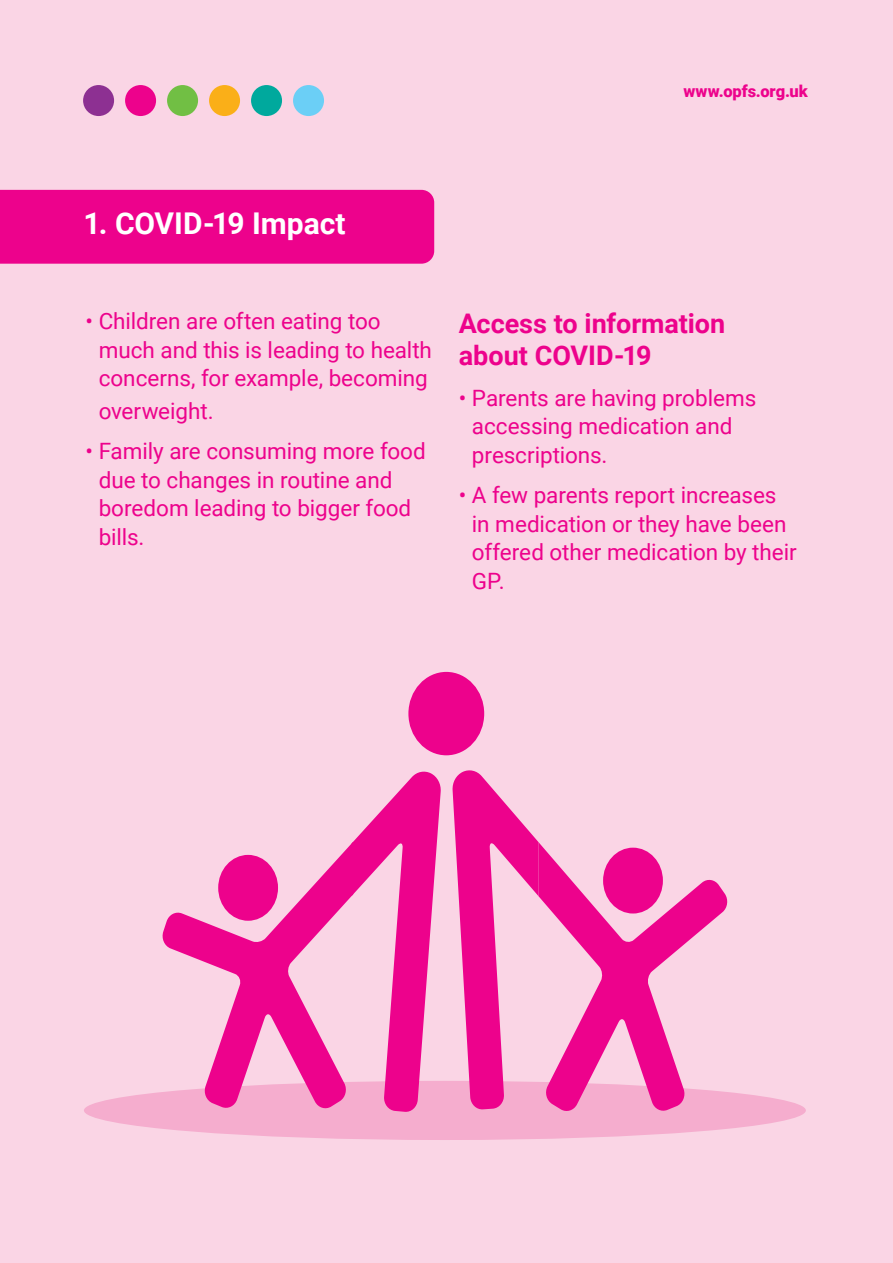
<style>
.page{position:relative;width:893px;height:1263px;background:#fad5e5}
.page>*{position:absolute;margin:0;border:0;box-sizing:border-box;transform-origin:0 0}
.t1{font:700 30px "Roboto";color:#fff}
.t2{font:700 27px/32.4px "Roboto";color:#ed028c}
.t3{font:22.5px/28.5px "Roboto";letter-spacing:-.005em;color:#ed028c}
.t4{font:900 16.5px "Roboto";letter-spacing:-.005em;color:#ed028c}
</style>
<div class="page">
<div style="left:0;top:190px;width:434px;height:74px;background:#ed028c"></div>
<div style="left:83px;top:85px;width:31px;height:31px;background:#8d3092;border-radius:50%"></div>
<div style="left:125px;top:85px;width:31px;height:31px;background:#ed028c;border-radius:50%"></div>
<div style="left:167px;top:85px;width:31px;height:31px;background:#71bf44;border-radius:50%"></div>
<div style="left:209px;top:85px;width:31px;height:31px;background:#faaf18;border-radius:50%"></div>
<div style="left:251px;top:85px;width:31px;height:31px;background:#00a99d;border-radius:50%"></div>
<div style="left:293px;top:85px;width:31px;height:31px;background:#6bcff6;border-radius:50%"></div>
<div style="left:84px;top:1081px;width:722px;height:59px;background:#f5adce;border-radius:50%"></div>
<svg style="left:539px;top:843px;width:189px;height:268px"></svg>
<svg style="left:162px;top:843px;width:190px;height:266px"></svg>
<div style="left:408px;top:672px;width:76px;height:83px;background:#ed028c;border-radius:50%"></div>
<svg style="left:352px;top:771px;width:89px;height:341px"></svg>
<svg style="left:452px;top:770px;width:87px;height:340px"></svg>
<p class="t4" style="left:683px;top:80px;width:126px">www.opfs.org.uk</p>
<p class="t1" style="left:83px;top:202px;width:264px">1. COVID-19 Impact</p>
<p class="t3" style="left:99px;top:306px;width:335px;text-indent:-13px">• Children are often eating too much and this is leading to health concerns, for example, becoming</p>
<p class="t3" style="left:99px;top:396px;width:117px">overweight.</p>
<p class="t3" style="left:99px;top:436px;width:329px;text-indent:-13px">• Family are consuming more food due to changes in routine and boredom leading to bigger food bills.</p>
<p class="t2" style="left:459px;top:306px;width:268px">Access to information about COVID-19</p>
<p class="t3" style="left:472px;top:383px;width:286px;text-indent:-13px">• Parents are having problems accessing medication and prescriptions.</p>
<p class="t3" style="left:472px;top:480px;width:326px;text-indent:-13px">• A few parents report increases in medication or they have been offered other medication by their<br>GP.</p>
</div>
